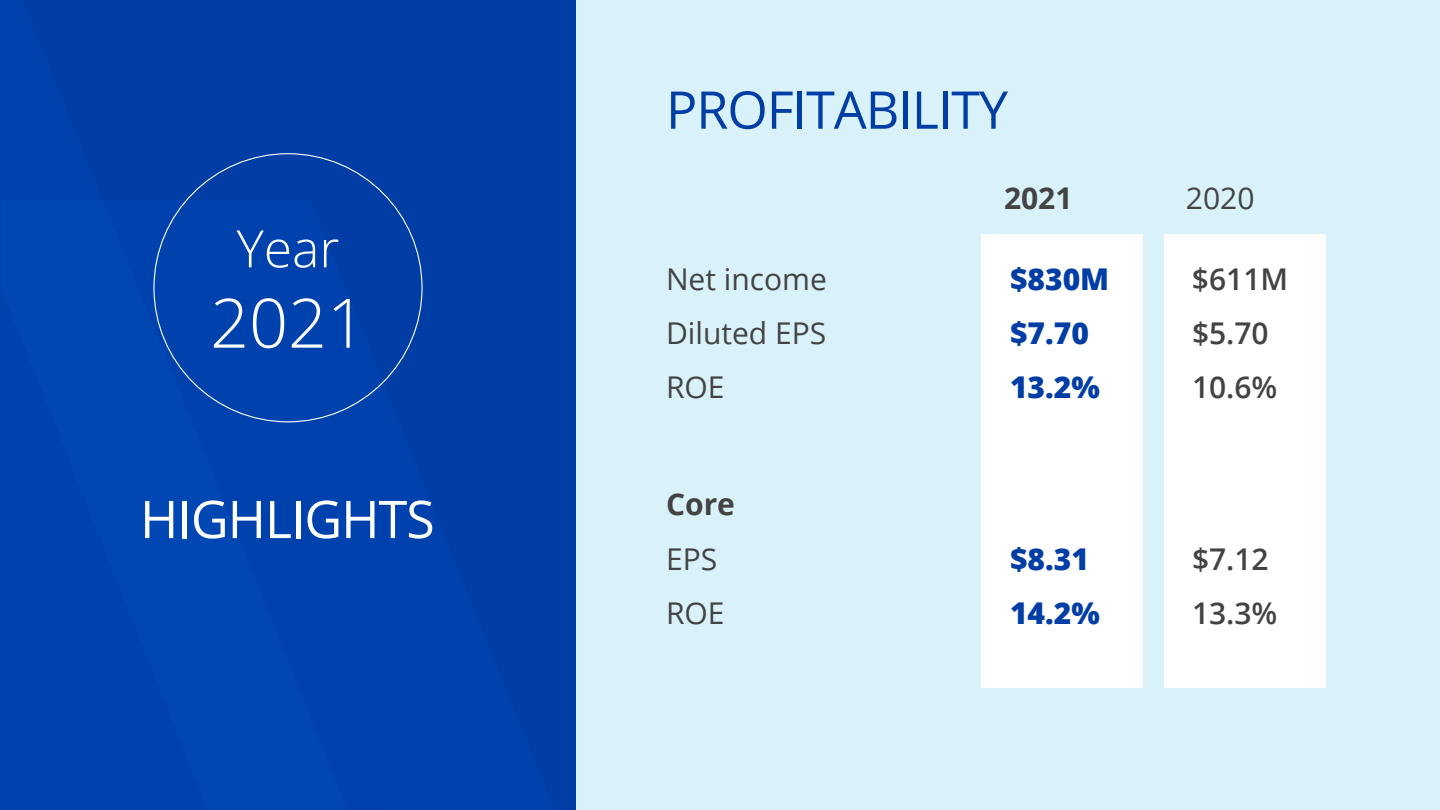
<style>
.page{position:relative;width:1440px;height:810px;background:#fff}
.page>*{position:absolute;margin:0;border:0;box-sizing:border-box;transform-origin:0 0}
.t1{font:300 68.2px "Open Sans";color:#fff}
.t2{font:52px "Open Sans";letter-spacing:-.02em;color:#003da5}
.Texte_courant{font:52px "Open Sans";letter-spacing:-.02em;color:#fff}
.t3{font:300 51.6px "Open Sans";color:#fff}
.Texte_courant-2{font:30px "Open Sans";color:#434343}
.Texte_courant-3{font:800 30px "Open Sans";color:#003da5}
.Texte_courant-4{font:600 30px "Open Sans";color:#434343}
.Texte_courant-5{font:700 30px "Open Sans";color:#434343}
</style>
<div class="page">
<div style="left:576px;top:1px;width:864px;height:809px;background:#d9f2fa"></div>
<div style="left:981px;top:234px;width:162px;height:453px;background:#fff"></div>
<div style="left:1164px;top:234px;width:162px;height:453px;background:#fff"></div>
<div style="left:0;top:0;width:576px;height:810px;background:#003da5"></div>
<svg style="left:0;top:153px;width:348px;height:657px"></svg>
<p class="t3" style="left:237px;top:213px;width:104px">Year</p>
<p class="t1" style="left:210px;top:276px;width:157px">2021</p>
<p class="Texte_courant" style="left:140px;top:484px;width:296px">HIGHLIGHTS</p>
<p class="t2" style="left:666px;top:74px;width:344px">PROFITABILITY</p>
<p class="Texte_courant-5" style="left:1004px;top:177px;width:70px">2021</p>
<p class="Texte_courant-2" style="left:1186px;top:178px;width:70px">2020</p>
<p class="Texte_courant-2" style="left:666px;top:259px;width:162px">Net income</p>
<p class="Texte_courant-3" style="left:1010px;top:257px;width:101px">$830M</p>
<p class="Texte_courant-4" style="left:1192px;top:259px;width:98px">$611M</p>
<p class="Texte_courant-2" style="left:666px;top:313px;width:162px">Diluted EPS</p>
<p class="Texte_courant-3" style="left:1010px;top:311px;width:80px">$7.70</p>
<p class="Texte_courant-4" style="left:1192px;top:313px;width:78px">$5.70</p>
<p class="Texte_courant-2" style="left:666px;top:367px;width:60px">ROE</p>
<p class="Texte_courant-3" style="left:1010px;top:365px;width:91px">13.2%</p>
<p class="Texte_courant-4" style="left:1192px;top:367px;width:87px">10.6%</p>
<p class="Texte_courant-5" style="left:666px;top:483px;width:71px">Core</p>
<p class="Texte_courant-2" style="left:666px;top:538px;width:53px">EPS</p>
<p class="Texte_courant-3" style="left:1010px;top:536px;width:80px">$8.31</p>
<p class="Texte_courant-4" style="left:1192px;top:538px;width:78px">$7.12</p>
<p class="Texte_courant-2" style="left:666px;top:592px;width:60px">ROE</p>
<p class="Texte_courant-3" style="left:1010px;top:590px;width:91px">14.2%</p>
<p class="Texte_courant-4" style="left:1192px;top:592px;width:87px">13.3%</p>
</div>
